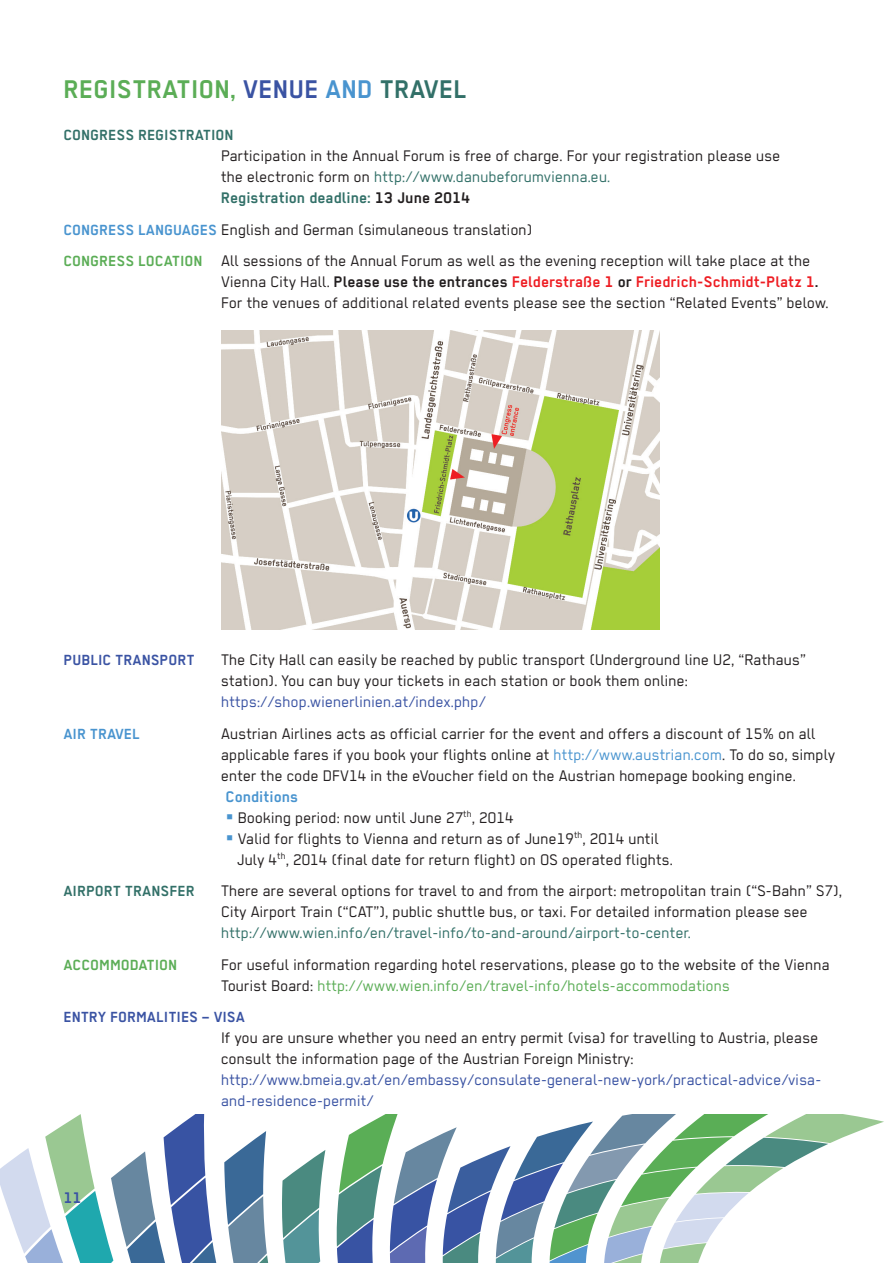
<style>
.page{position:relative;width:893px;height:1263px;background:#fff}
.page>*{position:absolute;margin:0;border:0;box-sizing:border-box;transform-origin:0 0}
.t1{font:700 28.8px "Regular";letter-spacing:.005em;color:#5bad56}
.t2{font:17.25px/21px "Regular";letter-spacing:.005em;color:#231f20}
.t3{font:17.25px/21px "Regular";letter-spacing:.005em;color:#3a53a3}
.t4{font:17.25px "Regular";letter-spacing:.005em;color:#327068}
.t5{font:700 17.25px "Regular";letter-spacing:.005em;color:#4994cf}
.t6{font:700 17.25px "Regular";color:#3a53a3}
.t7{font:700 16.5px "Regular";letter-spacing:.005em;color:#3a53a3}
.t8{font:700 16.5px "Regular";letter-spacing:.005em;color:#327068}
.t9{font:700 16.5px "Regular";letter-spacing:.005em;color:#5bad56}
.t10{font:700 16.5px "Regular";letter-spacing:.005em;color:#4994cf}
.s1{color:#3a53a3}
.s2{color:#4994cf}
.s3{color:#327068}
.s4{font-weight:700;color:#327068}
.s5{font-weight:700}
.s6{font-weight:700;font-size:16.5px;color:#4994cf}
.s7{font-weight:700;font-size:16.5px;color:#5bad56}
.s8{font-weight:700;color:#ee1d23}
.s9{color:#5bad56}
</style>
<div class="page">
<svg style="left:0;top:1114px;width:325px;height:149px"></svg>
<svg style="left:336px;top:1114px;width:548px;height:149px"></svg>
<img style="left:221px;top:331px;width:438px;height:298px">
<h1 class="t1" style="left:64px;top:80px;width:405px">REGISTRATION, <span class="s1">VENUE</span> <span class="s2">AND</span> <span class="s3">TRAVEL</span></h1>
<p class="t8" style="left:64px;top:130px;width:172px">CONGRESS REGISTRATION</p>
<p class="t2" style="left:221px;top:147px;width:561px">Participation in the Annual Forum is free of charge. For your registration please use the electronic form on <span class="s3">http://www.danubeforumvienna.eu.<br></span><span class="s4">Registration deadline:</span> <span class="s5">13 June 2014</span></p>
<p class="t2" style="left:64px;top:215px;width:748px;line-height:31.5px"><span class="s6">CONGRESS LANGUAGES</span> English and German (simulaneous translation)<br><span class="s7">CONGRESS LOCATION</span> All sessions of the Annual Forum as well as the evening reception will take place at the</p>
<p class="t2" style="left:221px;top:273px;width:609px">Vienna City Hall. <span class="s5">Please use the entrances</span> <span class="s8">Felderstraße 1</span> <span class="s5">or</span> <span class="s8">Friedrich-Schmidt-Platz 1</span><span class="s5">.<br></span>For the venues of additional related events please see the section “Related Events” below.</p>
<p class="t7" style="left:64px;top:655px;width:133px">PUBLIC TRANSPORT</p>
<p class="t2" style="left:221px;top:651px;width:586px">The City Hall can easily be reached by public transport (Underground line U2, “Rathaus” station). You can buy your tickets in each station or book them online:</p>
<p class="t3" style="left:221px;top:693px;width:266px">https://shop.wienerlinien.at/index.php/</p>
<p class="t10" style="left:64px;top:728px;width:78px">AIR TRAVEL</p>
<p class="t2" style="left:221px;top:724px;width:616px">Austrian Airlines acts as official carrier for the event and offers a discount of 15% on all applicable fares if you book your flights online at <span class="s2">http://www.austrian.com</span>. To do so, simply enter the code DFV14 in the eVoucher field on the Austrian homepage booking engine.</p>
<p class="t5" style="left:226px;top:791px;width:74px">Conditions</p>
<p class="t2" style="left:226px;top:808px;width:289px"><span class="s2">▪</span> Booking period: now until June 27<sup>th</sup>, 2014</p>
<p class="t2" style="left:237px;top:829px;width:437px;text-indent:-11px"><span class="s2">▪</span> Valid for flights to Vienna and return as of June19<sup>th</sup>, 2014 until<br>July 4<sup>th</sup>, 2014 (final date for return flight) on OS operated flights.</p>
<p class="t8" style="left:64px;top:886px;width:133px">AIRPORT TRANSFER</p>
<p class="t2" style="left:221px;top:882px;width:623px">There are several options for travel to and from the airport: metropolitan train (“S-Bahn” S7),<br>City Airport Train (“CAT”), public shuttle bus, or taxi. For detailed information please see</p>
<p class="t4" style="left:221px;top:927px;width:471px">http://www.wien.info/en/travel-info/to-and-around/airport-to-center.</p>
<p class="t9" style="left:64px;top:959px;width:115px">ACCOMMODATION</p>
<p class="t2" style="left:221px;top:955px;width:610px">For useful information regarding hotel reservations, please go to the website of the Vienna<br>Tourist Board: <span class="s9">http://www.wien.info/en/travel-info/hotels-accommodations</span></p>
<p class="t7" style="left:64px;top:1012px;width:183px">ENTRY FORMALITIES – VISA</p>
<p class="t2" style="left:221px;top:1029px;width:599px">If you are unsure whether you need an entry permit (visa) for travelling to Austria, please consult the information page of the Austrian Foreign Ministry:</p>
<p class="t3" style="left:221px;top:1071px;width:602px">http://www.bmeia.gv.at/en/embassy/consulate-general-new-york/practical-advice/visa&shy;and-residence-permit/</p>
<p class="t6" style="left:64px;top:1192px;width:20px">11</p>
</div>
